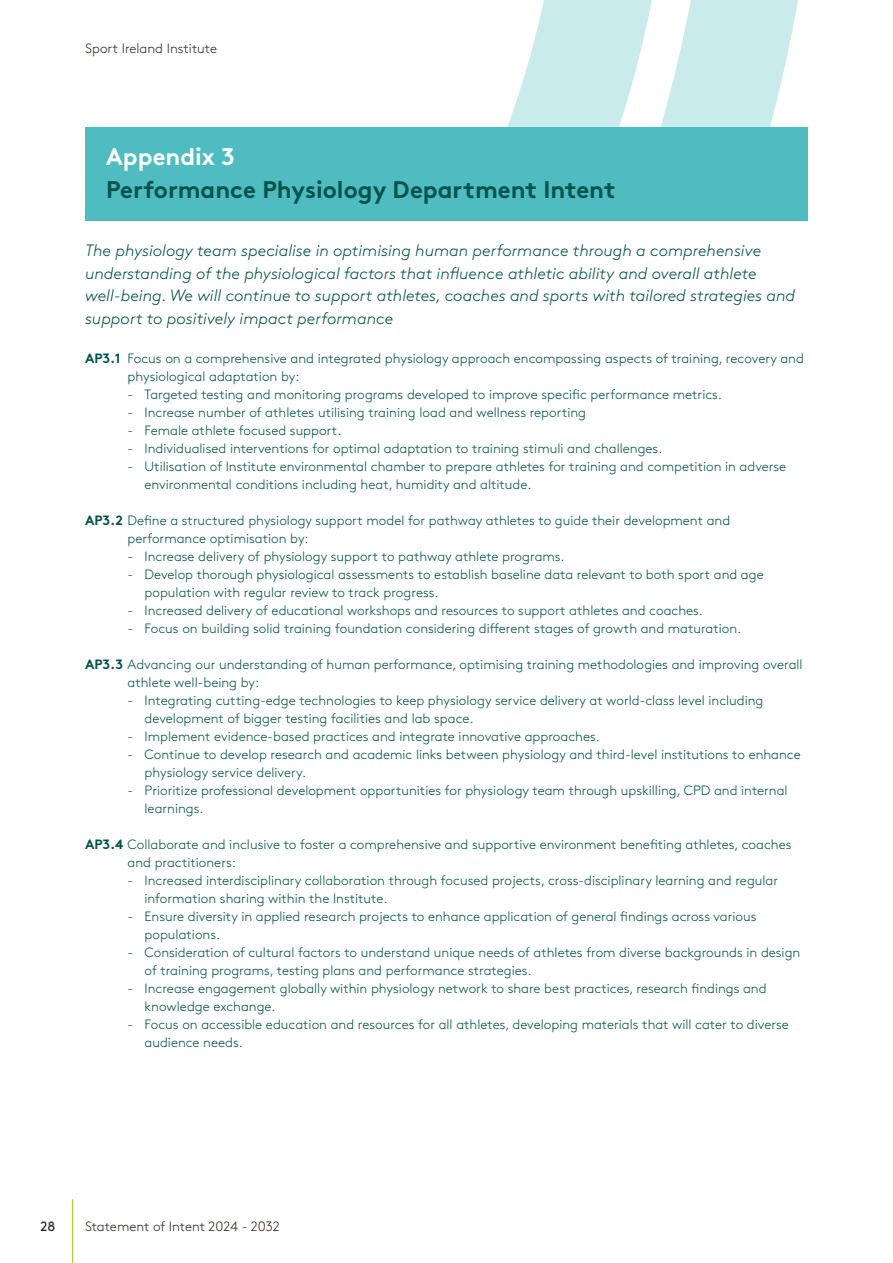
<style>
.page{position:relative;width:893px;height:1263px;background:#fff}
.page>*{position:absolute;margin:0;border:0;box-sizing:border-box;transform-origin:0 0}
.t1{font:700 24px "Brown Std";color:#00524b}
.t2{font:700 24px "Brown Std";color:#fff}
.t3{font:italic 300 16.5px/22.5px "Brown Std";color:#00524b}
.t4{font:300 13.5px/18px "Brown Std";color:#00524b}
.t5{font:300 13.5px "Brown Std";color:#30261c}
.t6{font:13.5px "Brown Std";color:#30261c}
.s1{font-weight:700}
</style>
<div class="page">
<hr style="left:72px;top:1199px;width:1px;height:64px;background:#9fc519">
<svg style="left:503px;top:0;width:305px;height:128px"></svg>
<div style="left:85px;top:128px;width:723px;height:93px;background:#4ebcc0"></div>
<p class="t5" style="left:85px;top:40px;width:134px">Sport Ireland Institute</p>
<p class="t2" style="left:106px;top:142px;width:130px">Appendix 3</p>
<p class="t1" style="left:106px;top:175px;width:511px">Performance Physiology Department Intent</p>
<p class="t3" style="left:85px;top:240px;width:712px">The physiology team specialise in optimising human performance through a comprehensive understanding of the physiological factors that influence athletic ability and overall athlete well-being. We will continue to support athletes, coaches and sports with tailored strategies and support to positively impact performance</p>
<p class="t4" style="left:128px;top:349px;width:678px;text-indent:-43px"><span class="s1">AP3.1</span> Focus on a comprehensive and integrated physiology approach encompassing aspects of training, recovery and physiological adaptation by:</p>
<p class="t4" style="left:128px;top:385px;width:596px">- Targeted testing and monitoring programs developed to improve specific performance metrics.</p>
<p class="t4" style="left:128px;top:403px;width:460px">- Increase number of athletes utilising training load and wellness reporting</p>
<p class="t4" style="left:128px;top:421px;width:215px">- Female athlete focused support.</p>
<p class="t4" style="left:128px;top:439px;width:536px">- Individualised interventions for optimal adaptation to training stimuli and challenges.</p>
<p class="t4" style="left:145px;top:457px;width:643px;text-indent:-17px">- Utilisation of Institute environmental chamber to prepare athletes for training and competition in adverse environmental conditions including heat, humidity and altitude.</p>
<p class="t4" style="left:128px;top:511px;width:604px;text-indent:-43px"><span class="s1">AP3.2</span> Define a structured physiology support model for pathway athletes to guide their development and performance optimisation by:</p>
<p class="t4" style="left:128px;top:547px;width:439px">- Increase delivery of physiology support to pathway athlete programs.</p>
<p class="t4" style="left:145px;top:565px;width:621px;text-indent:-17px">- Develop thorough physiological assessments to establish baseline data relevant to both sport and age population with regular review to track progress.</p>
<p class="t4" style="left:128px;top:601px;width:577px">- Increased delivery of educational workshops and resources to support athletes and coaches.</p>
<p class="t4" style="left:128px;top:619px;width:615px">- Focus on building solid training foundation considering different stages of growth and maturation.</p>
<p class="t4" style="left:128px;top:655px;width:677px;text-indent:-43px"><span class="s1">AP3.3</span> Advancing our understanding of human performance, optimising training methodologies and improving overall athlete well-being by:</p>
<p class="t4" style="left:145px;top:691px;width:620px;text-indent:-17px">- Integrating cutting-edge technologies to keep physiology service delivery at world-class level including development of bigger testing facilities and lab space.</p>
<p class="t4" style="left:128px;top:727px;width:474px">- Implement evidence-based practices and integrate innovative approaches.</p>
<p class="t4" style="left:145px;top:745px;width:658px;text-indent:-17px">- Continue to develop research and academic links between physiology and third-level institutions to enhance physiology service delivery.</p>
<p class="t4" style="left:145px;top:781px;width:645px;text-indent:-17px">- Prioritize professional development opportunities for physiology team through upskilling, CPD and internal learnings.</p>
<p class="t4" style="left:128px;top:835px;width:665px;text-indent:-43px"><span class="s1">AP3.4</span> Collaborate and inclusive to foster a comprehensive and supportive environment benefiting athletes, coaches and practitioners:</p>
<p class="t4" style="left:145px;top:871px;width:635px;text-indent:-17px">- Increased interdisciplinary collaboration through focused projects, cross-disciplinary learning and regular information sharing within the Institute.</p>
<p class="t4" style="left:145px;top:907px;width:613px;text-indent:-17px">- Ensure diversity in applied research projects to enhance application of general findings across various populations.</p>
<p class="t4" style="left:145px;top:943px;width:657px;text-indent:-17px">- Consideration of cultural factors to understand unique needs of athletes from diverse backgrounds in design of training programs, testing plans and performance strategies.</p>
<p class="t4" style="left:145px;top:979px;width:623px;text-indent:-17px">- Increase engagement globally within physiology network to share best practices, research findings and knowledge exchange.</p>
<p class="t4" style="left:145px;top:1015px;width:646px;text-indent:-17px">- Focus on accessible education and resources for all athletes, developing materials that will cater to diverse audience needs.</p>
<p class="t6" style="left:40px;top:1218px;width:16px">28</p>
<p class="t5" style="left:85px;top:1218px;width:196px">Statement of Intent 2024 - 2032</p>
</div>
